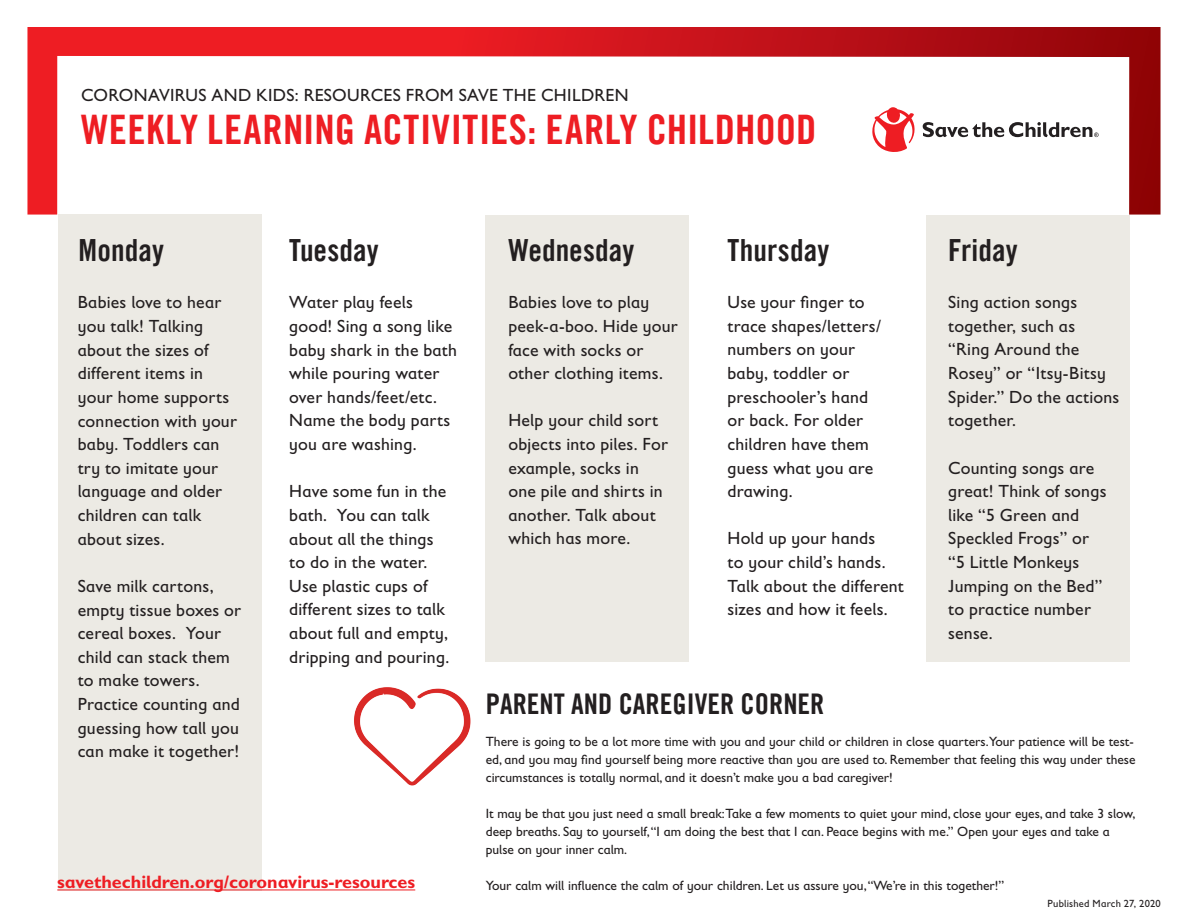
<style>
.page{position:relative;width:1188px;height:918px;background:#fff}
.page>*{position:absolute;margin:0;border:0;box-sizing:border-box;transform-origin:0 0}
.t1{font:40.8px "Trade Gothic LT Com Bd Cn 20";letter-spacing:.01em;color:#ee1d23}
.t2{font:30.6px "Trade Gothic LT Com Bd Cn 20";letter-spacing:.005em;color:#231f20}
.t3{font:28.5px "Trade Gothic LT Com Bd Cn 20";color:#231f20}
.t4{font:700 18px "Gill Sans Infant Std";color:#ee1d23}
.t5{font:17.7px/23.5px "Gill Sans Infant Std";letter-spacing:.01em;color:#231f20}
.t6{font:13.5px/18px "Gill Sans Infant Std";color:#231f20}
.t7{font:10.5px "Gill Sans Infant Std";letter-spacing:.02em;color:#231f20}
</style>
<div class="page">
<div style="left:58px;top:215px;width:203px;height:676px;background:#eceae4"></div>
<div style="left:486px;top:215px;width:203px;height:447px;background:#eceae4"></div>
<div style="left:927px;top:215px;width:203px;height:447px;background:#eceae4"></div>
<svg style="left:27px;top:27px;width:1134px;height:188px"></svg>
<svg style="left:872px;top:107px;width:44px;height:46px"></svg>
<svg style="left:923px;top:122px;width:176px;height:15px"></svg>
<img style="left:354px;top:687px;width:117px;height:99px">
<hr style="left:57px;top:890px;width:358px;height:1px;background:#ee1d23">
<p class="t5" style="left:81px;top:83px;width:549px">CORONAVIRUS AND KIDS: RESOURCES FROM SAVE THE CHILDREN</p>
<h1 class="t1" style="left:81px;top:104px;width:737px">WEEKLY LEARNING ACTIVITIES: EARLY CHILDHOOD</h1>
<h2 class="t2" style="left:79px;top:231px;width:87px">Monday</h2>
<h2 class="t2" style="left:289px;top:231px;width:91px">Tuesday</h2>
<h2 class="t2" style="left:508px;top:231px;width:128px">Wednesday</h2>
<h2 class="t2" style="left:727px;top:231px;width:103px">Thursday</h2>
<h2 class="t2" style="left:948px;top:231px;width:71px">Friday</h2>
<p class="t5" style="left:78px;top:291px;width:161px">Babies love to hear you talk! Talking about the sizes of different items in your home supports connection with your baby. Toddlers can try to imitate your language and older children can talk about sizes.</p>
<p class="t5" style="left:78px;top:574px;width:165px">Save milk cartons, empty tissue boxes or cereal boxes. Your child can stack them to make towers.<br>Practice counting and guessing how tall you can make it together!</p>
<p class="t5" style="left:289px;top:291px;width:169px">Water play feels good! Sing a song like baby shark in the bath while pouring water over hands/feet/etc.<br>Name the body parts you are washing.</p>
<p class="t5" style="left:289px;top:480px;width:162px">Have some fun in the bath. You can talk about all the things to do in the water.<br>Use plastic cups of different sizes to talk about full and empty, dripping and pouring.</p>
<p class="t5" style="left:948px;top:290px;width:173px">Sing action songs together, such as “Ring Around the<br>Rosey” or “Itsy-Bitsy<br>Spider.” Do the actions together.</p>
<p class="t5" style="left:948px;top:456px;width:160px">Counting songs are great! Think of songs like “5 Green and<br>Speckled Frogs” or “5 Little Monkeys<br>Jumping on the Bed” to practice number sense.</p>
<p class="t5" style="left:727px;top:290px;width:155px">Use your finger to trace shapes/letters/ numbers on your baby, toddler or preschooler’s hand or back. For older children have them guess what you are drawing.</p>
<p class="t5" style="left:727px;top:527px;width:178px">Hold up your hands<br>to your child’s hands.<br>Talk about the different sizes and how it feels.</p>
<p class="t5" style="left:508px;top:291px;width:171px">Babies love to play peek-a-boo. Hide your face with socks or other clothing items.</p>
<p class="t5" style="left:508px;top:409px;width:161px">Help your child sort objects into piles. For example, socks in one pile and shirts in another. Talk about which has more.</p>
<h3 class="t3" style="left:486px;top:686px;width:340px">PARENT AND CAREGIVER CORNER</h3>
<p class="t6" style="left:486px;top:733px;width:651px">There is going to be a lot more time with you and your child or children in close quarters.Your patience will be test&shy;ed, and you may find yourself being more reactive than you are used to. Remember that feeling this way under these circumstances is totally normal, and it doesn’t make you a bad caregiver!</p>
<p class="t6" style="left:486px;top:805px;width:651px">It may be that you just need a small break:Take a few moments to quiet your mind, close your eyes, and take 3 slow, deep breaths. Say to yourself, “I am doing the best that I can. Peace begins with me.” Open your eyes and take a pulse on your inner calm.</p>
<p class="t6" style="left:486px;top:877px;width:520px">Your calm will influence the calm of your children. Let us assure you, “We’re in this together!”</p>
<p class="t4" style="left:57px;top:871px;width:360px">savethechildren.org/coronavirus-resources</p>
<p class="t7" style="left:1048px;top:898px;width:115px">Published March 27, 2020</p>
</div>
